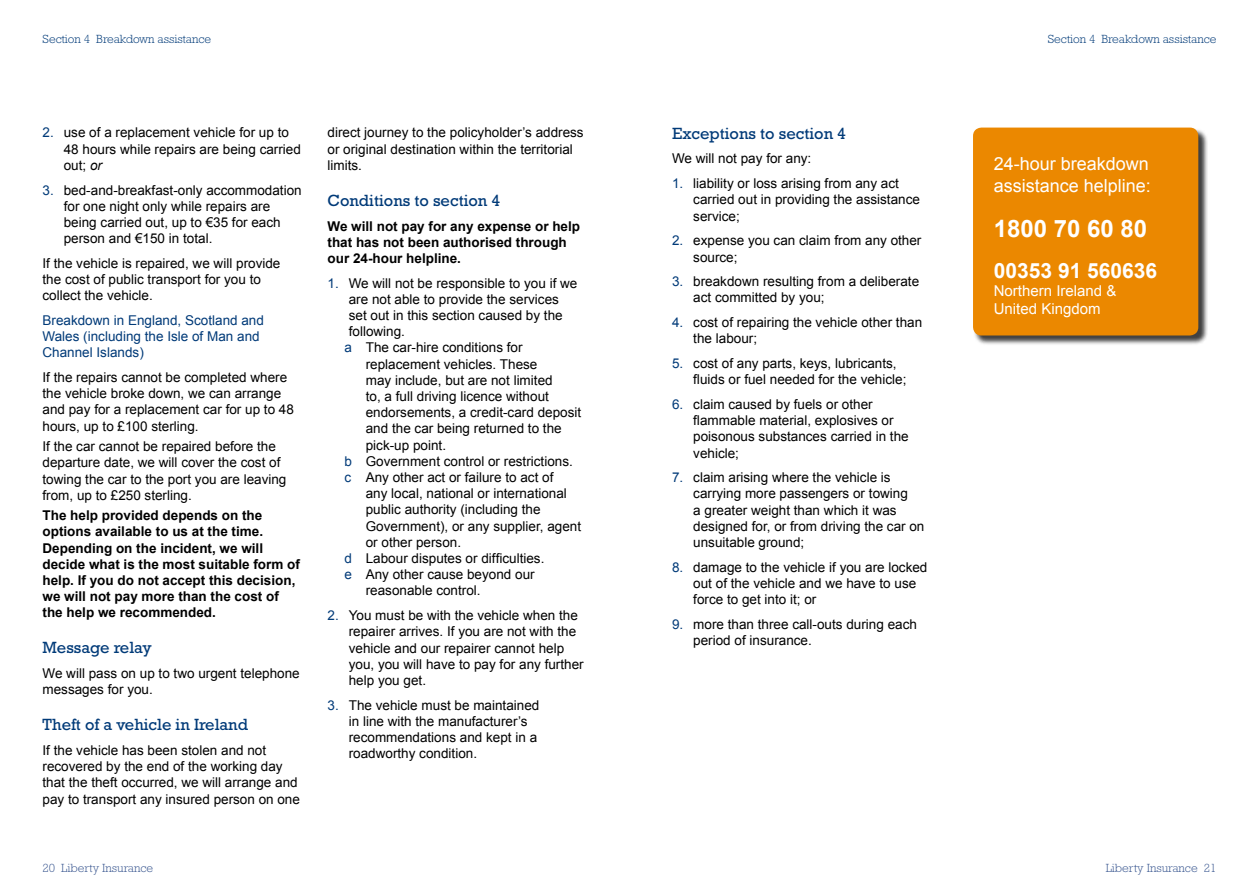
<style>
.page{position:relative;width:1259px;height:893px;background:#fff}
.page>*{position:absolute;margin:0;border:0;box-sizing:border-box;transform-origin:0 0}
.t1{font:700 24px "Arial";color:#fff}
.t2{font:700 21px "Arial";color:#fff}
.t3{font:18px/21.6px "Arial";color:#fff}
.t4{font:16.5px "Rockwell Std";color:#003a78}
.t5{font:15px/18px "Arial";color:#fff}
.t6{font:13.5px/16.2px "Arial";color:#000}
.t7{font:700 13.5px/16.2px "Arial";color:#000}
.t8{font:13.5px/16.2px "Arial";color:#003a78}
.t9{font:300 12px "Rockwell Std";color:#003a78}
.t10{font:300 12px "Rockwell Std";color:#38558f}
.s1{color:#003a78}
.s2{font-style:italic}
</style>
<div class="page">
<div style="left:973px;top:128px;width:235px;height:217px;background:#000;opacity:.75"></div>
<div style="left:973px;top:128px;width:225px;height:207px;background:#eb8800;border-radius:9px"></div>
<p class="t9" style="left:43px;top:32px;width:170px">Section 4 Breakdown assistance</p>
<p class="t9" style="left:1047px;top:32px;width:170px">Section 4 Breakdown assistance</p>
<p class="t6" style="left:64px;top:125px;width:239px;text-indent:-21px"><span class="s1">2.</span> use of a replacement vehicle for up to<br>48 hours while repairs are being carried out; <span class="s2">or</span></p>
<p class="t6" style="left:64px;top:182px;width:239px;text-indent:-21px"><span class="s1">3.</span> bed-and-breakfast-only accommodation for one night only while repairs are being carried out, up to €35 for each person and €150 in total.</p>
<p class="t6" style="left:43px;top:255px;width:239px">If the vehicle is repaired, we will provide the cost of public transport for you to collect the vehicle.</p>
<p class="t8" style="left:43px;top:312px;width:223px">Breakdown in England, Scotland and<br>Wales (including the Isle of Man and<br>Channel Islands)</p>
<p class="t6" style="left:43px;top:369px;width:253px">If the repairs cannot be completed where the vehicle broke down, we can arrange and pay for a replacement car for up to 48 hours, up to £100 sterling.</p>
<p class="t6" style="left:43px;top:438px;width:245px">If the car cannot be repaired before the departure date, we will cover the cost of towing the car to the port you are leaving from, up to £250 sterling.</p>
<p class="t7" style="left:43px;top:508px;width:259px">The help provided depends on the options available to us at the time.<br>Depending on the incident, we will decide what is the most suitable form of help. If you do not accept this decision, we will not pay more than the cost of the help we recommended.</p>
<p class="t4" style="left:43px;top:638px;width:111px">Message relay</p>
<p class="t6" style="left:43px;top:665px;width:259px">We will pass on up to two urgent telephone messages for you.</p>
<p class="t4" style="left:43px;top:715px;width:207px">Theft of a vehicle in Ireland</p>
<p class="t6" style="left:43px;top:742px;width:259px">If the vehicle has been stolen and not recovered by the end of the working day that the theft occurred, we will arrange and pay to transport any insured person on one</p>
<p class="t6" style="left:327px;top:125px;width:258px">direct journey to the policyholder’s address or original destination within the territorial limits.</p>
<p class="t4" style="left:327px;top:191px;width:174px">Conditions to section 4</p>
<p class="t7" style="left:327px;top:218px;width:254px">We will not pay for any expense or help that has not been authorised through our 24-hour helpline.</p>
<p class="t6" style="left:327px;top:275px;width:251px"><span class="s1">1.</span> We will not be responsible to you if we</p>
<p class="t6" style="left:349px;top:291px;width:212px">are not able to provide the services</p>
<p class="t6" style="left:349px;top:307px;width:215px">set out in this section caused by the</p>
<p class="t6" style="left:349px;top:324px;width:58px">following.</p>
<p class="t6" style="left:344px;top:340px;width:180px"><span class="s1">a</span> The car-hire conditions for</p>
<p class="t6" style="left:366px;top:356px;width:173px">replacement vehicles. These</p>
<p class="t6" style="left:366px;top:372px;width:188px">may include, but are not limited</p>
<p class="t6" style="left:366px;top:388px;width:185px">to, a full driving licence without</p>
<p class="t6" style="left:366px;top:405px;width:217px">endorsements, a credit-card deposit</p>
<p class="t6" style="left:366px;top:421px;width:197px">and the car being returned to the</p>
<p class="t6" style="left:366px;top:437px;width:82px">pick-up point.</p>
<p class="t6" style="left:344px;top:453px;width:230px"><span class="s1">b</span> Government control or restrictions.</p>
<p class="t6" style="left:344px;top:469px;width:210px"><span class="s1">c</span> Any other act or failure to act of</p>
<p class="t6" style="left:366px;top:486px;width:203px">any local, national or international</p>
<p class="t6" style="left:366px;top:502px;width:176px">public authority (including the</p>
<p class="t6" style="left:366px;top:518px;width:217px">Government), or any supplier, agent</p>
<p class="t6" style="left:366px;top:534px;width:97px">or other person.</p>
<p class="t6" style="left:344px;top:550px;width:201px"><span class="s1">d</span> Labour disputes or difficulties.</p>
<p class="t6" style="left:344px;top:567px;width:192px"><span class="s1">e</span> Any other cause beyond our</p>
<p class="t6" style="left:366px;top:583px;width:116px">reasonable control.</p>
<p class="t6" style="left:349px;top:607px;width:236px;text-indent:-21px"><span class="s1">2.</span> You must be with the vehicle when the repairer arrives. If you are not with the vehicle and our repairer cannot help you, you will have to pay for any further help you get.</p>
<p class="t6" style="left:349px;top:697px;width:192px;text-indent:-21px"><span class="s1">3.</span> The vehicle must be maintained in line with the manufacturer’s recommendations and kept in a roadworthy condition.</p>
<p class="t4" style="left:672px;top:124px;width:176px">Exceptions to section 4</p>
<p class="t6" style="left:672px;top:151px;width:141px">We will not pay for any:</p>
<p class="t6" style="left:693px;top:175px;width:228px;text-indent:-21px"><span class="s1">1.</span> liability or loss arising from any act carried out in providing the assistance service;</p>
<p class="t6" style="left:693px;top:233px;width:230px;text-indent:-21px"><span class="s1">2.</span> expense you can claim from any other source;</p>
<p class="t6" style="left:693px;top:273px;width:227px;text-indent:-21px"><span class="s1">3.</span> breakdown resulting from a deliberate act committed by you;</p>
<p class="t6" style="left:693px;top:314px;width:230px;text-indent:-21px"><span class="s1">4.</span> cost of repairing the vehicle other than the labour;</p>
<p class="t6" style="left:693px;top:355px;width:215px;text-indent:-21px"><span class="s1">5.</span> cost of any parts, keys, lubricants, fluids or fuel needed for the vehicle;</p>
<p class="t6" style="left:693px;top:396px;width:217px;text-indent:-21px"><span class="s1">6.</span> claim caused by fuels or other flammable material, explosives or poisonous substances carried in the vehicle;</p>
<p class="t6" style="left:693px;top:470px;width:233px;text-indent:-21px"><span class="s1">7.</span> claim arising where the vehicle is carrying more passengers or towing<br>a greater weight than which it was designed for, or from driving the car on unsuitable ground;</p>
<p class="t6" style="left:693px;top:559px;width:236px;text-indent:-21px"><span class="s1">8.</span> damage to the vehicle if you are locked out of the vehicle and we have to use force to get into it; or</p>
<p class="t6" style="left:693px;top:616px;width:225px;text-indent:-21px"><span class="s1">9.</span> more than three call-outs during each period of insurance.</p>
<h3 class="t3" style="left:993px;top:153px;width:159px">24-hour breakdown assistance helpline:</h3>
<h1 class="t1" style="left:993px;top:212px;width:155px">1800 70 60 80</h1>
<h2 class="t2" style="left:993px;top:257px;width:165px">00353 91 560636</h2>
<p class="t5" style="left:993px;top:282px;width:124px">Northern Ireland &amp;<br>United Kingdom</p>
<p class="t10" style="left:43px;top:861px;width:112px">20 Liberty Insurance</p>
<p class="t10" style="left:1105px;top:861px;width:112px">Liberty Insurance 21</p>
</div>
